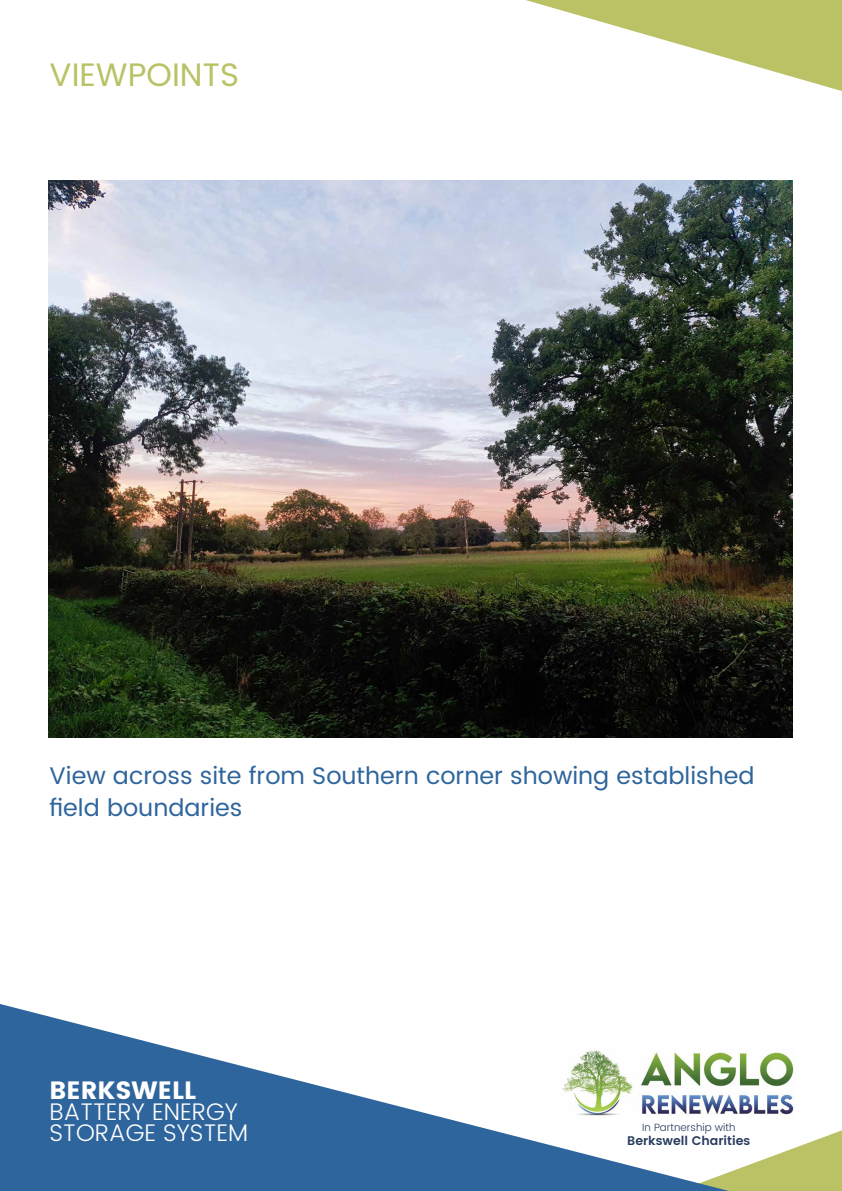
<style>
.page{position:relative;width:842px;height:1191px;background:#fff}
.page>*{position:absolute;margin:0;border:0;box-sizing:border-box;transform-origin:0 0}
.t1{font:32.5px "Poppins";color:#bac265}
.t2{font:25px "Poppins";color:#fff}
.t3{font:24px/32.5px "Poppins";color:#2e659c}
.t4{font:300 24px/21px "Poppins";color:#fff}
.t5{font:600 12.5px "Poppins";color:#293b5e}
.t6{font:300 10.5px "Poppins";color:#293b5e}
</style>
<div class="page">
<svg style="left:729px;top:1130px;width:113px;height:61px"></svg>
<svg style="left:0;top:1004px;width:729px;height:187px;fill:#2e659c"></svg>
<svg style="left:526px;top:0;width:316px;height:91px"></svg>
<img style="left:49px;top:181px;width:743px;height:556px">
<img style="left:559px;top:1046px;width:236px;height:72px">
<h1 class="t1" style="left:50px;top:51px;width:191px">VIEWPOINTS</h1>
<p class="t3" style="left:50px;top:760px;width:706px">View across site from Southern corner showing established field boundaries</p>
<p class="t2" style="left:50px;top:1075px;width:148px">BERKSWELL</p>
<p class="t4" style="left:50px;top:1101px;width:200px">BATTERY ENERGY<br>STORAGE SYSTEM</p>
<p class="t6" style="left:642px;top:1119px;width:95px">In Partnership with</p>
<p class="t5" style="left:627px;top:1131px;width:125px">Berkswell Charities</p>
</div>
